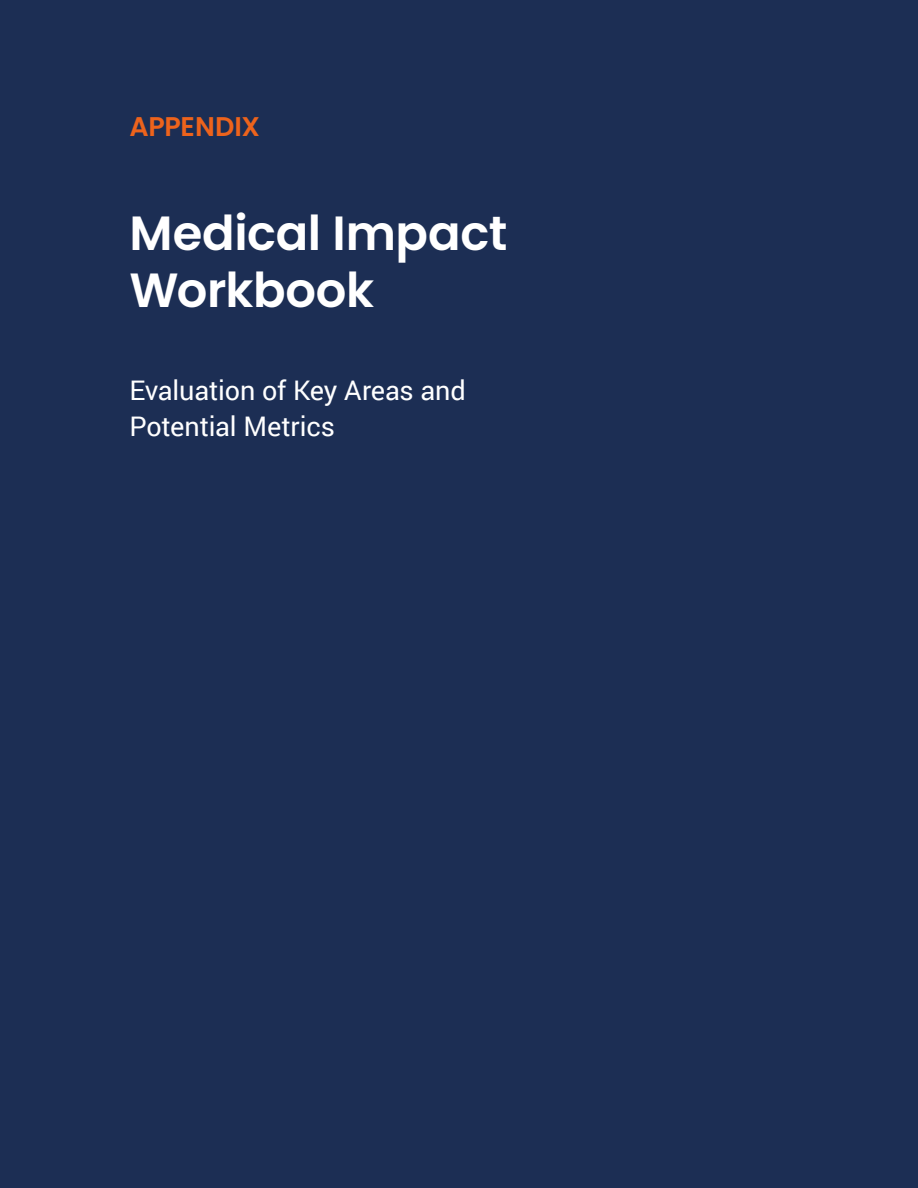
<style>
.page{position:relative;width:918px;height:1188px;background:#1c2e54}
.page>*{position:absolute;margin:0;border:0;box-sizing:border-box;transform-origin:0 0}
.t1{font:600 48px/57px "Poppins";letter-spacing:-.01em;color:#fff}
.t2{font:27px/36px "Roboto";letter-spacing:-.005em;color:#fff}
.t3{font:600 27px "Poppins";letter-spacing:-.015em;color:#ed631c}
</style>
<div class="page">
<h1 class="t3" style="left:130px;top:111px;width:132px">APPENDIX</h1>
<h1 class="t1" style="left:130px;top:205px;width:379px">Medical Impact<br>Workbook</h1>
<h1 class="t2" style="left:130px;top:372px;width:338px">Evaluation of Key Areas and<br>Potential Metrics</h1>
</div>
